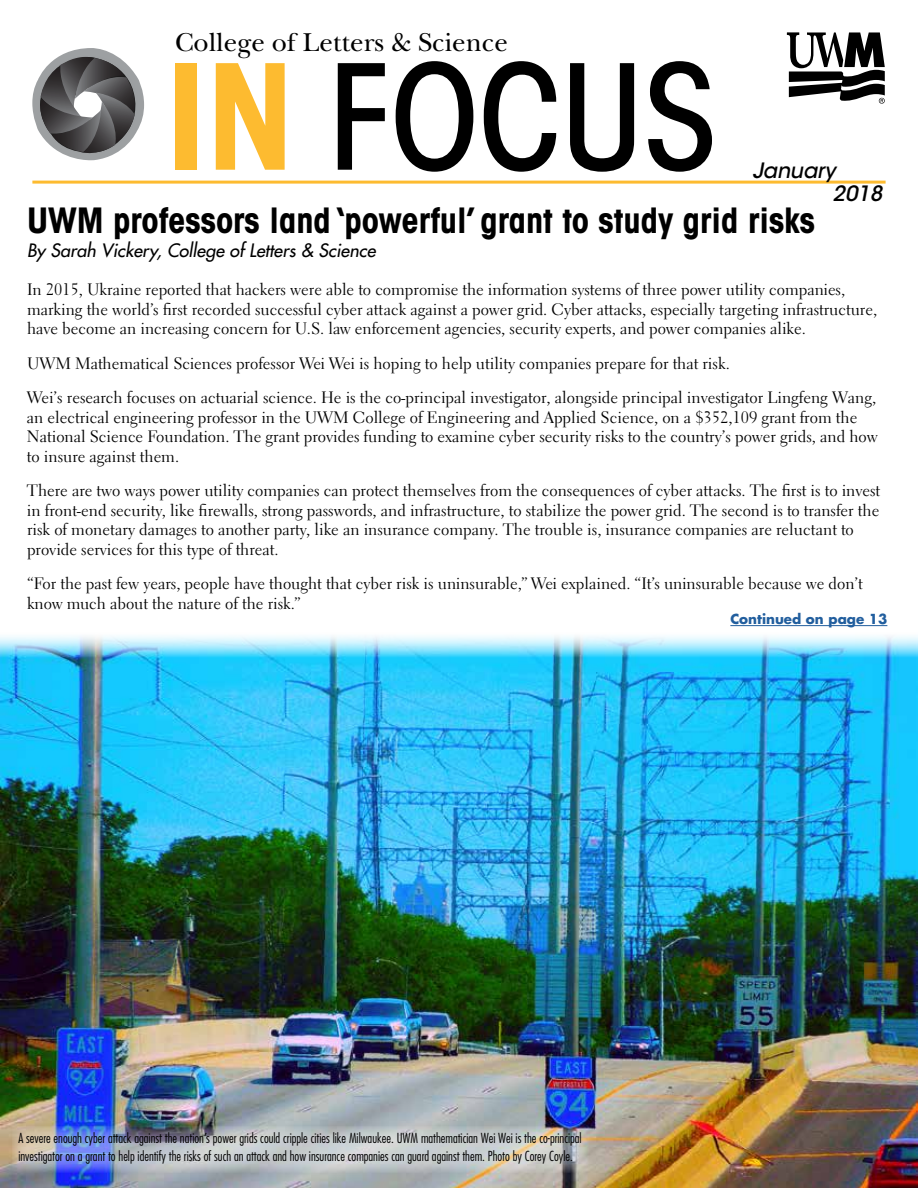
<style>
.page{position:relative;width:918px;height:1188px;background:#fff}
.page>*{position:absolute;margin:0;border:0;box-sizing:border-box;transform-origin:0 0}
.t1{font:500 condensed 144px "ITC Avant Garde Std";color:#000}
.t2{font:700 condensed 34.5px "ITC Avant Garde Std";color:#000}
.t3{font:27px "New Baskerville Std";color:#000}
.t4{font:italic 500 21px/22px "ITC Avant Garde Std";color:#000}
.t5{font:italic 500 18px "Futura Std";color:#000}
.t6{font:16.5px/19.5px "Electra LT Std";color:#000}
.t7{font:300 condensed 13.5px/18px "Futura Std";color:#000}
.t8{font:700 13.5px "Futura Std";color:#215e9e}
.s1{font-weight:700;color:#fdbb30}
</style>
<div class="page">
<hr style="left:32px;top:181px;width:854px;height:3px;background:#fdbb30">
<svg style="left:787px;top:32px;width:98px;height:72px"></svg>
<svg style="left:32px;top:48px;width:112px;height:112px"></svg>
<img style="left:0;top:636px;width:918px;height:552px">
<hr style="left:730px;top:625px;width:157px;height:1px;background:#215e9e">
<img style="left:12px;top:1126px;width:577px;height:47px">
<h3 class="t3" style="left:175px;top:27px;width:334px">College of Letters &amp; Science</h3>
<h1 class="t1" style="left:166px;top:29px;width:552px"><span class="s1">IN</span> FOCUS</h1>
<p class="t4" style="left:833px;top:160px;width:51px;text-indent:-80px">January<br>2018</p>
<h2 class="t2" style="left:27px;top:198px;width:790px">UWM professors land ‘powerful’ grant to study grid risks</h2>
<p class="t5" style="left:27px;top:239px;width:350px">By Sarah Vickery, College of Letters &amp; Science</p>
<p class="t6" style="left:27px;top:280px;width:852px">In 2015, Ukraine reported that hackers were able to compromise the information systems of three power utility companies, marking the world’s first recorded successful cyber attack against a power grid. Cyber attacks, especially targeting infrastructure, have become an increasing concern for U.S. law enforcement agencies, security experts, and power companies alike.</p>
<p class="t6" style="left:27px;top:346px;width:851px;line-height:34.5px">UWM Mathematical Sciences professor Wei Wei is hoping to help utility companies prepare for that risk.<br>Wei’s research focuses on actuarial science. He is the co-principal investigator, alongside principal investigator Lingfeng Wang,</p>
<p class="t6" style="left:27px;top:407px;width:852px">an electrical engineering professor in the UWM College of Engineering and Applied Science, on a $352,109 grant from the<br>National Science Foundation. The grant provides funding to examine cyber security risks to the country’s power grids, and how to insure against them.</p>
<p class="t6" style="left:27px;top:481px;width:855px">There are two ways power utility companies can protect themselves from the consequences of cyber attacks. The first is to invest in front-end security, like firewalls, strong passwords, and infrastructure, to stabilize the power grid. The second is to transfer the risk of monetary damages to another party, like an insurance company. The trouble is, insurance companies are reluctant to provide services for this type of threat.</p>
<p class="t6" style="left:27px;top:574px;width:837px">“For the past few years, people have thought that cyber risk is uninsurable,” Wei explained. “It’s uninsurable because we don’t know much about the nature of the risk.”</p>
<p class="t8" style="left:730px;top:610px;width:159px">Continued on page 13</p>
<p class="t7" style="left:18px;top:1129px;width:565px">A severe enough cyber attack against the nation’s power grids could cripple cities like Milwaukee. UWM mathematician Wei Wei is the co-principal investigator on a grant to help identify the risks of such an attack and how insurance companies can guard against them. Photo by Corey Coyle.</p>
</div>
